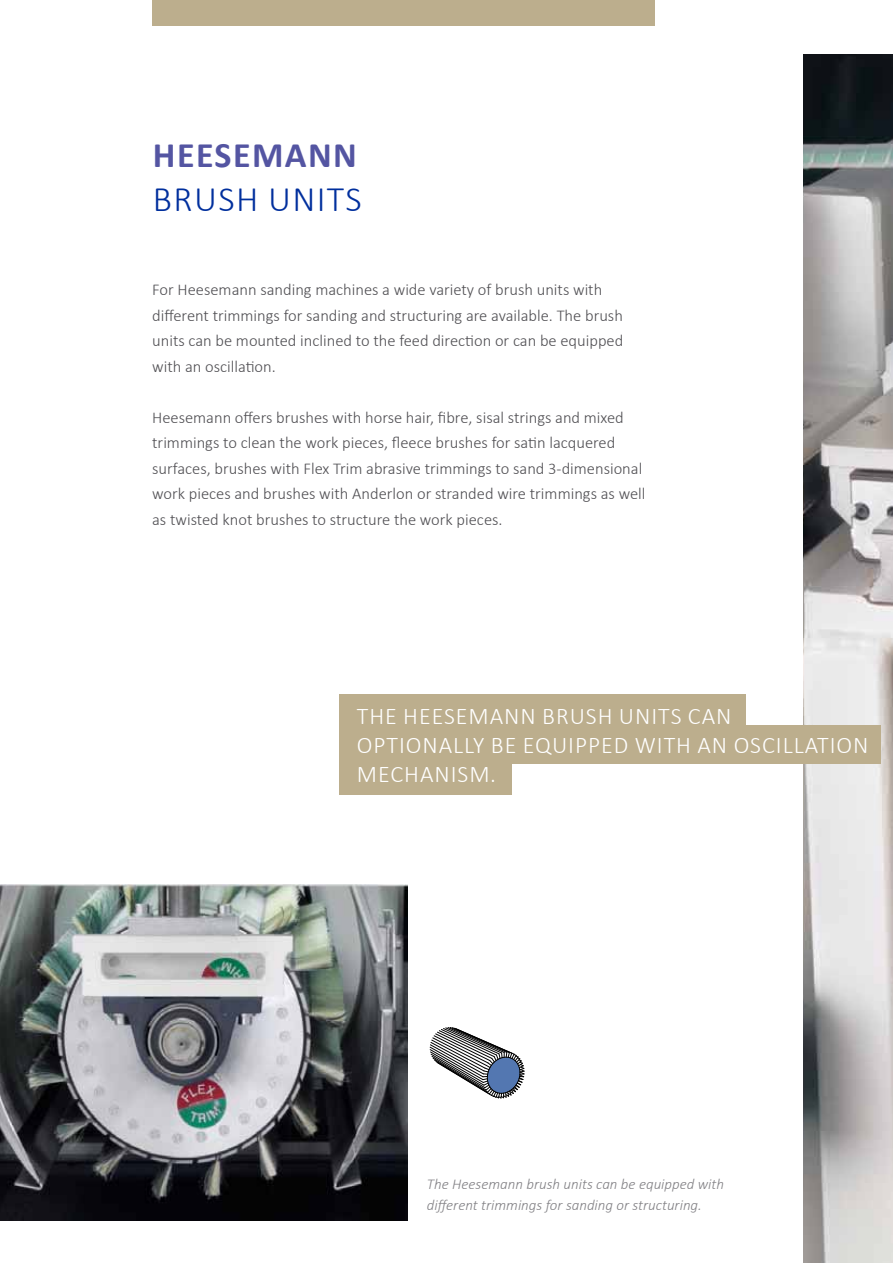
<style>
.page{position:relative;width:893px;height:1263px;background:#fff}
.page>*{position:absolute;margin:0;border:0;box-sizing:border-box;transform-origin:0 0}
.t1{font:300 36px "Calibri";letter-spacing:.04em;color:#002f9d}
.t2{font:700 36px "Calibri";letter-spacing:.04em;color:#5455a2}
.t3{font:300 24px/28.8px "Calibri";letter-spacing:.04em;color:#fff}
.t4{font:300 16.5px/25.5px "Calibri";color:#504f53}
.t5{font:italic 300 15px/21px "Calibri";color:#818084}
</style>
<div class="page">
<img style="left:804px;top:54px;width:89px;height:1209px">
<div style="left:152px;top:0;width:503px;height:26px;background:#bcae8d"></div>
<img style="left:0;top:884px;width:407px;height:336px">
<svg style="left:429px;top:1027px;width:96px;height:72px"></svg>
<div style="left:339px;top:763px;width:173px;height:31px;background:#bcae8d"></div>
<div style="left:339px;top:694px;width:407px;height:69px;background:#bcae8d"></div>
<div style="left:339px;top:725px;width:541px;height:38px;background:#bcae8d"></div>
<h1 class="t2" style="left:153px;top:132px;width:201px">HEESEMANN</h1>
<h1 class="t1" style="left:153px;top:176px;width:210px">Brush units</h1>
<p class="t4" style="left:152px;top:277px;width:473px">For Heesemann sanding machines a wide variety of brush units with different trimmings for sanding and structuring are available. The brush units can be mounted inclined to the feed direction or can be equipped with an oscillation.</p>
<p class="t4" style="left:152px;top:404px;width:495px">Heesemann offers brushes with horse hair, fibre, sisal strings and mixed trimmings to clean the work pieces, fleece brushes for satin lacquered surfaces, brushes with Flex Trim abrasive trimmings to sand 3-dimensional work pieces and brushes with Anderlon or stranded wire trimmings as well as twisted knot brushes to structure the work pieces.</p>
<h2 class="t3" style="left:357px;top:701px;width:513px">The H eesemann brush units can<br>optionally be equipped with an oscillation m echanism.</h2>
<p class="t5" style="left:427px;top:1173px;width:299px">The Heesemann brush units can be equipped with different trimmings for sanding or structuring.</p>
</div>
